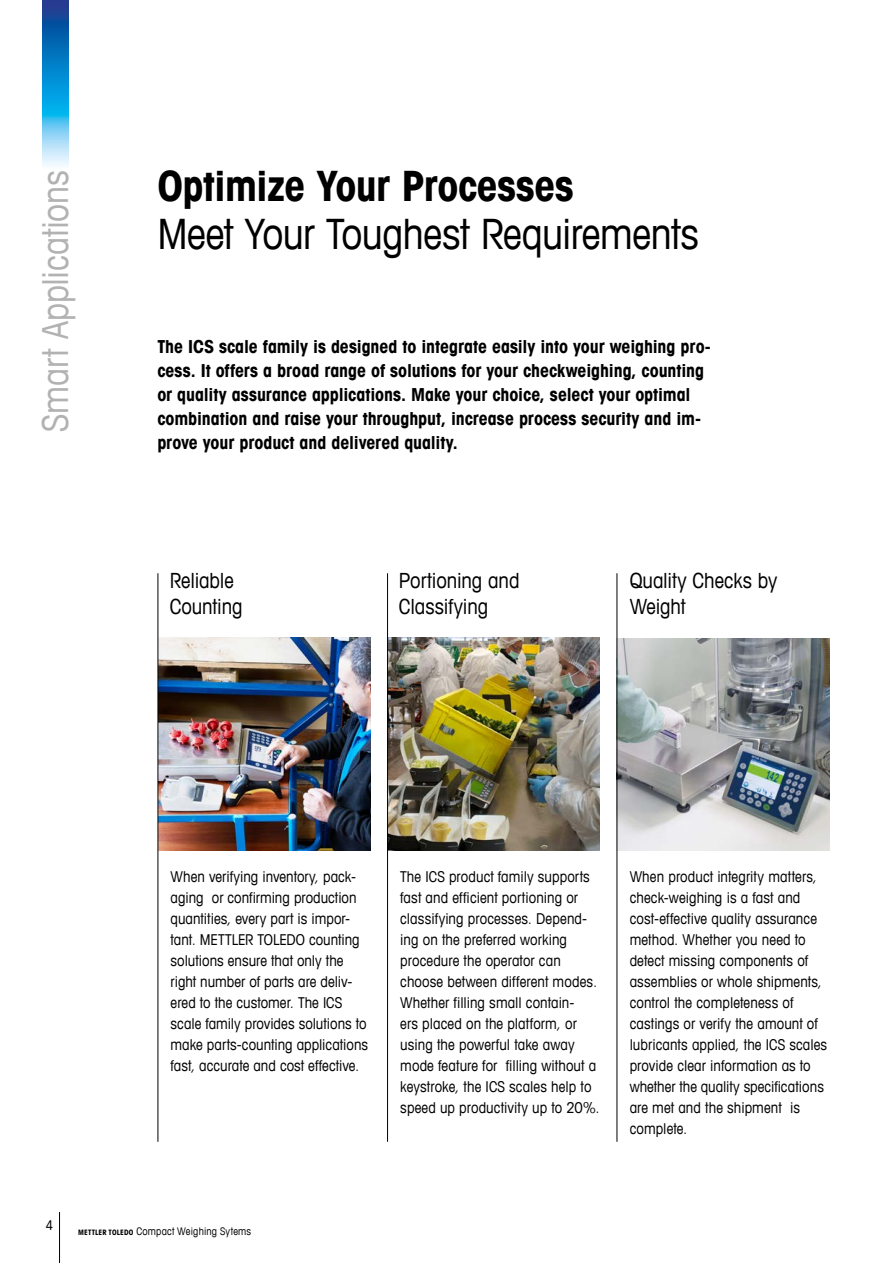
<style>
.page{position:relative;width:893px;height:1263px;background:#fff}
.page>*{position:absolute;margin:0;border:0;box-sizing:border-box;transform-origin:0 0}
.t1{font:condensed 42px "Avant Garde Com";letter-spacing:-.015em;color:#000}
.t2{font:700 condensed 42px "Avant Garde Com";letter-spacing:-.01em;color:#000}
.t3{font:condensed 36px "Avant Garde Com";letter-spacing:-.005em;color:#b3b2b2}
.t4{font:condensed 21px/25.5px "Avant Garde Com";letter-spacing:-.005em;color:#000}
.t5{font:700 condensed 18px/24px "Avant Garde Com";letter-spacing:-.005em;color:#000}
.t6{font:condensed 15px/21px "Avant Garde Com";letter-spacing:.005em;color:#000}
.t7{font:condensed 13.5px "Avant Garde Com";color:#000}
.t8{font:condensed 10.5px "Avant Garde Com";letter-spacing:.02em;color:#000}
.s1{font-weight:700;font-size:7.5px}
</style>
<div class="page">
<hr style="left:59px;top:1212px;width:1px;height:51px;background:#000">
<img style="left:618px;top:638px;width:211px;height:213px">
<img style="left:388px;top:638px;width:212px;height:213px">
<img style="left:159px;top:638px;width:212px;height:213px">
<img style="left:43px;top:0;width:25px;height:166px">
<hr style="left:617px;top:573px;width:1px;height:569px;background:#000">
<hr style="left:387px;top:573px;width:1px;height:569px;background:#000">
<hr style="left:158px;top:573px;width:1px;height:569px;background:#000">
<h2 class="t3" style="left:33px;top:432px;width:263px;rotate:-90deg">Smart Applications</h2>
<h1 class="t2" style="left:157px;top:158px;width:418px">Optimize Your Processes</h1>
<h1 class="t1" style="left:157px;top:207px;width:543px">Meet Your Toughest Requirements</h1>
<p class="t5" style="left:157px;top:334px;width:555px">The ICS scale family is designed to integrate easily into your weighing pro&shy;cess. It offers a broad range of solutions for your checkweighing, counting or quality assurance applications. Make your choice, select your optimal combination and raise your throughput, increase process security and im&shy;prove your product and delivered quality.</p>
<h3 class="t4" style="left:170px;top:568px;width:74px">Reliable<br>Counting</h3>
<h3 class="t4" style="left:399px;top:568px;width:122px">Portioning and<br>Classifying</h3>
<h3 class="t4" style="left:630px;top:568px;width:149px">Quality Checks by<br>Weight</h3>
<p class="t6" style="left:171px;top:865px;width:199px">When verifying inventory, pack&shy;aging or confirming production quantities, every part is impor&shy;tant. METTLER TOLEDO counting solutions ensure that only the right number of parts are deliv&shy;ered to the customer. The ICS scale family provides solutions to make parts-counting applications fast, accurate and cost effective.</p>
<p class="t6" style="left:400px;top:865px;width:201px">The ICS product family supports fast and efficient portioning or classifying processes. Depend&shy;ing on the preferred working procedure the operator can choose between different modes.<br>Whether filling small contain-<br>ers placed on the platform, or using the powerful take away mode feature for filling without a keystroke, the ICS scales help to speed up productivity up to 20%.</p>
<p class="t6" style="left:630px;top:865px;width:199px">When product integrity matters, check-weighing is a fast and cost-effective quality assurance method. Whether you need to detect missing components of assemblies or whole shipments, control the completeness of castings or verify the amount of lubricants applied, the ICS scales provide clear information as to whether the quality specifications are met and the shipment is complete.</p>
<p class="t7" style="left:46px;top:1217px;width:9px">4</p>
<p class="t8" style="left:78px;top:1225px;width:175px"><span class="s1">METTLER TOLEDO</span> Compact Weighing Sytems</p>
</div>
